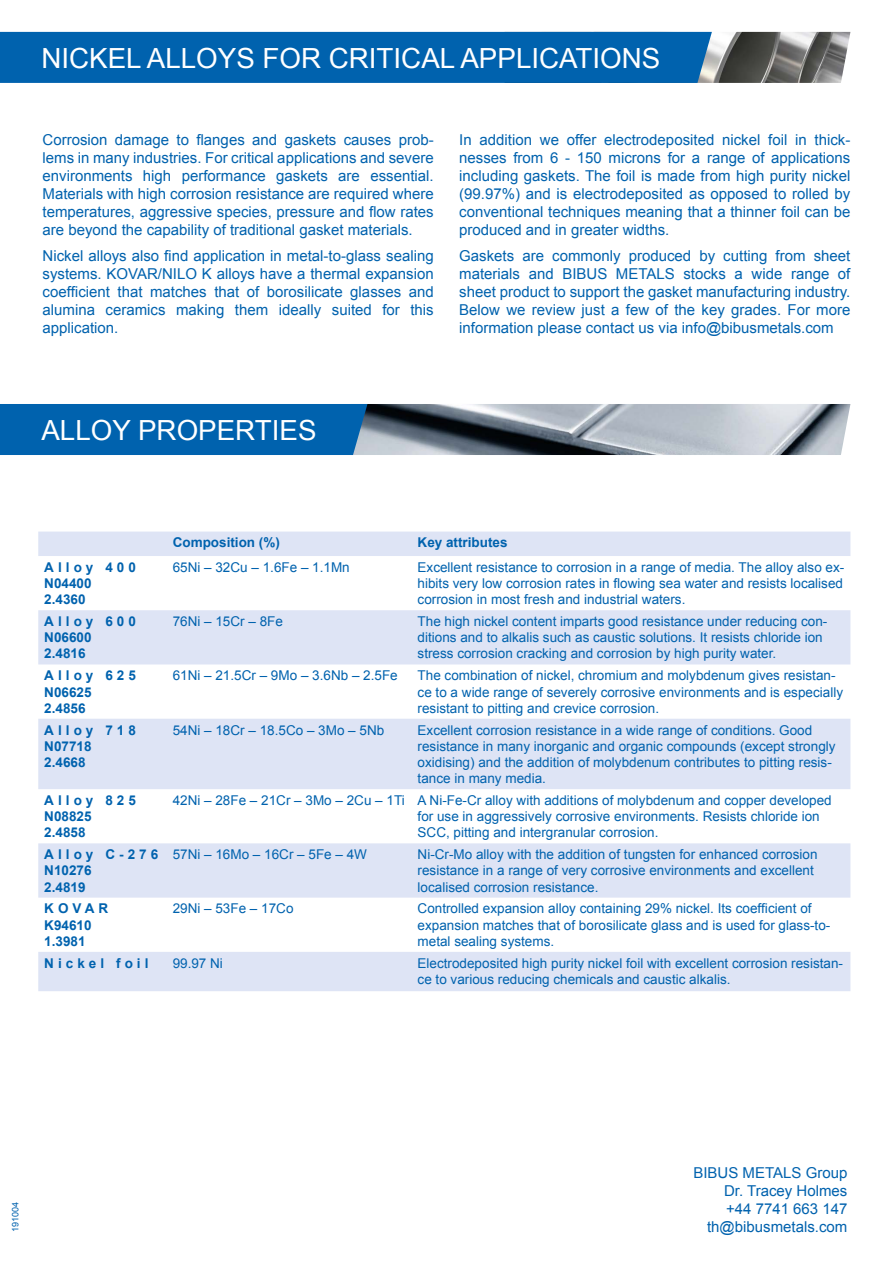
<style>
.page{position:relative;width:893px;height:1263px;background:#fff}
.page>*{position:absolute;margin:0;border:0;box-sizing:border-box;transform-origin:0 0}
.t1{font:27.75px "Arial";color:#fff}
.t2{font:15px/18px "Arial";color:#0062ae;text-align:justify}
.t3{font:13.5px/16.2px "Arial";color:#0062ae}
.t4{font:700 13.5px/16.2px "Arial";color:#0062ae}
.t5{font:700 13.5px "Arial";letter-spacing:.3em;color:#0062ae}
.t6{font:9px "Arial";color:#0062ae}
</style>
<div class="page">
<img style="left:367px;top:404px;width:483px;height:51px">
<img style="left:712px;top:32px;width:138px;height:51px">
<div style="left:0;top:32px;width:712px;height:51px;background:#0062ae"></div>
<div style="left:0;top:404px;width:367px;height:51px;background:#0062ae"></div>
<svg style="left:38px;top:531px;width:812px;height:460px;fill:#dee4f5"></svg>
<h1 class="t1" style="left:41px;top:40px;width:620px">NICKEL ALLOYS FOR CRITICAL APPLICATIONS</h1>
<p class="t2" style="left:43px;top:131px;width:393px">Corrosion damage to flanges and gaskets causes prob&shy;lems in many industries. For critical applications and severe environments high performance gaskets are essential.<br>Materials with high corrosion resistance are required where temperatures, aggressive species, pressure and flow rates are beyond the capability of traditional gasket materials.</p>
<p class="t2" style="left:43px;top:247px;width:393px">Nickel alloys also find application in metal-to-glass sealing systems. KOVAR/NILO K alloys have a thermal expansion coefficient that matches that of borosilicate glasses and alumina ceramics making them ideally suited for this application.</p>
<p class="t2" style="left:459px;top:131px;width:393px">In addition we offer electrodeposited nickel foil in thick&shy;nesses from 6 - 150 microns for a range of applications including gaskets. The foil is made from high purity nickel (99.97%) and is electrodeposited as opposed to rolled by conventional techniques meaning that a thinner foil can be produced and in greater widths.</p>
<p class="t2" style="left:459px;top:247px;width:393px">Gaskets are commonly produced by cutting from sheet materials and BIBUS METALS stocks a wide range of sheet product to support the gasket manufacturing industry.<br>Below we review just a few of the key grades. For more information please contact us via info@bibusmetals.com</p>
<h1 class="t1" style="left:41px;top:412px;width:277px">ALLOY PROPERTIES</h1>
<p class="t4" style="left:173px;top:535px;width:109px">Composition (%)</p>
<p class="t4" style="left:418px;top:535px;width:92px">Key attributes</p>
<p class="t4" style="left:44px;top:559px;width:93px">Alloy 400<br>N04400<br>2.4360</p>
<p class="t3" style="left:173px;top:559px;width:179px">65Ni – 32Cu – 1.6Fe – 1.1Mn</p>
<p class="t3" style="left:418px;top:559px;width:428px;text-align:justify">Excellent resistance to corrosion in a range of media. The alloy also ex&shy;hibits very low corrosion rates in flowing sea water and resists localised corrosion in most fresh and industrial waters.</p>
<p class="t4" style="left:44px;top:614px;width:93px">Alloy 600<br>N06600<br>2.4816</p>
<p class="t3" style="left:173px;top:613px;width:112px">76Ni – 15Cr – 8Fe</p>
<p class="t3" style="left:418px;top:613px;width:411px">The high nickel content imparts good resistance under reducing con&shy;ditions and to alkalis such as caustic solutions. It resists chloride ion stress corrosion cracking and corrosion by high purity water.</p>
<p class="t4" style="left:44px;top:668px;width:93px">Alloy 625<br>N06625<br>2.4856</p>
<p class="t3" style="left:173px;top:668px;width:227px">61Ni – 21.5Cr – 9Mo – 3.6Nb – 2.5Fe</p>
<p class="t3" style="left:418px;top:668px;width:427px">The combination of nickel, chromium and molybdenum gives resistan&shy;ce to a wide range of severely corrosive environments and is especially resistant to pitting and crevice corrosion.</p>
<p class="t4" style="left:44px;top:722px;width:93px">Alloy 718<br>N07718<br>2.4668</p>
<p class="t3" style="left:173px;top:722px;width:213px">54Ni – 18Cr – 18.5Co – 3Mo – 5Nb</p>
<p class="t3" style="left:418px;top:722px;width:419px">Excellent corrosion resistance in a wide range of conditions. Good resistance in many inorganic and organic compounds (except strongly oxidising) and the addition of molybdenum contributes to pitting resis&shy;tance in many media.</p>
<p class="t4" style="left:44px;top:793px;width:93px">Alloy 825<br>N08825<br>2.4858</p>
<p class="t3" style="left:418px;top:792px;width:416px;text-indent:-245px">42Ni – 28Fe – 21Cr – 3Mo – 2Cu – 1Ti A Ni-Fe-Cr alloy with additions of molybdenum and copper developed for use in aggressively corrosive environments. Resists chloride ion<br>SCC, pitting and intergranular corrosion.</p>
<p class="t4" style="left:44px;top:847px;width:116px">Alloy C-276<br>N10276<br>2.4819</p>
<p class="t3" style="left:173px;top:846px;width:196px">57Ni – 16Mo – 16Cr – 5Fe – 4W</p>
<p class="t3" style="left:418px;top:846px;width:401px">Ni-Cr-Mo alloy with the addition of tungsten for enhanced corrosion resistance in a range of very corrosive environments and excellent localised corrosion resistance.</p>
<p class="t4" style="left:44px;top:901px;width:65px">KOVAR<br>K94610<br>1.3981</p>
<p class="t3" style="left:173px;top:901px;width:122px">29Ni – 53Fe – 17Co</p>
<p class="t3" style="left:418px;top:901px;width:414px">Controlled expansion alloy containing 29% nickel. Its coefficient of expansion matches that of borosilicate glass and is used for glass-to&shy;metal sealing systems.</p>
<p class="t5" style="left:44px;top:954px;width:106px">Nickel foil</p>
<p class="t3" style="left:173px;top:955px;width:52px">99.97 Ni</p>
<p class="t3" style="left:418px;top:955px;width:427px">Electrodeposited high purity nickel foil with excellent corrosion resistan&shy;ce to various reducing chemicals and caustic alkalis.</p>
<p class="t6" style="left:9px;top:1232px;width:32px;rotate:-90deg">191004</p>
<p class="t2" style="left:724px;top:1164px;width:125px;text-indent:-31px">BIBUS METALS Group Dr. Tracey Holmes +44 7741 663 147</p>
<p class="t2" style="left:707px;top:1218px;width:142px">th@bibusmetals.com</p>
</div>
